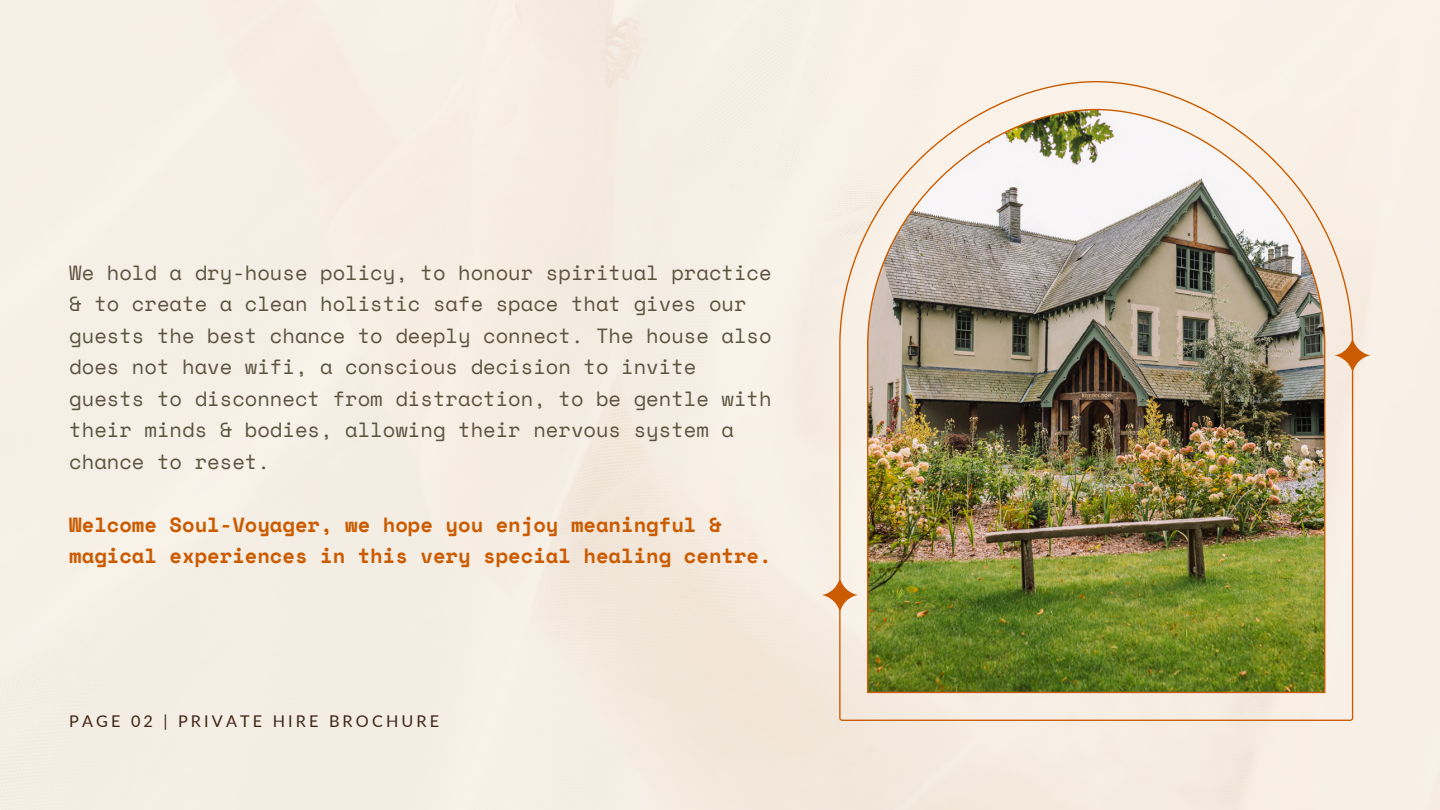
<style>
.page{position:relative;width:1440px;height:810px;background:#fff}
.page>*{position:absolute;margin:0;border:0;box-sizing:border-box;transform-origin:0 0}
.t1{font:20.5px/31.5px "Space Mono";color:#5c523e}
.t2{font:700 20.5px/31.5px "Space Mono";color:#ca5b00}
.t3{font:16.2px "Lato";letter-spacing:.195em;color:#3d2616}
</style>
<div class="page">
<img style="left:822px;top:81px;width:549px;height:640px">
<h1 class="t1" style="left:69px;top:256px;width:704px">We hold a dry-house policy, to honour spiritual practice &amp; to create a clean holistic safe space that gives our guests the best chance to deeply connect. The house also does not have wifi, a conscious decision to invite guests to disconnect from distraction, to be gentle with their minds &amp; bodies, allowing their nervous system a chance to reset.</h1>
<p class="t2" style="left:69px;top:508px;width:704px">Welcome Soul-Voyager, we hope you enjoy meaningful &amp; magical experiences in this very special healing centre.</p>
<p class="t3" style="left:69px;top:711px;width:372px">PAGE 02 | PRIVATE HIRE BROCHURE</p>
</div>
